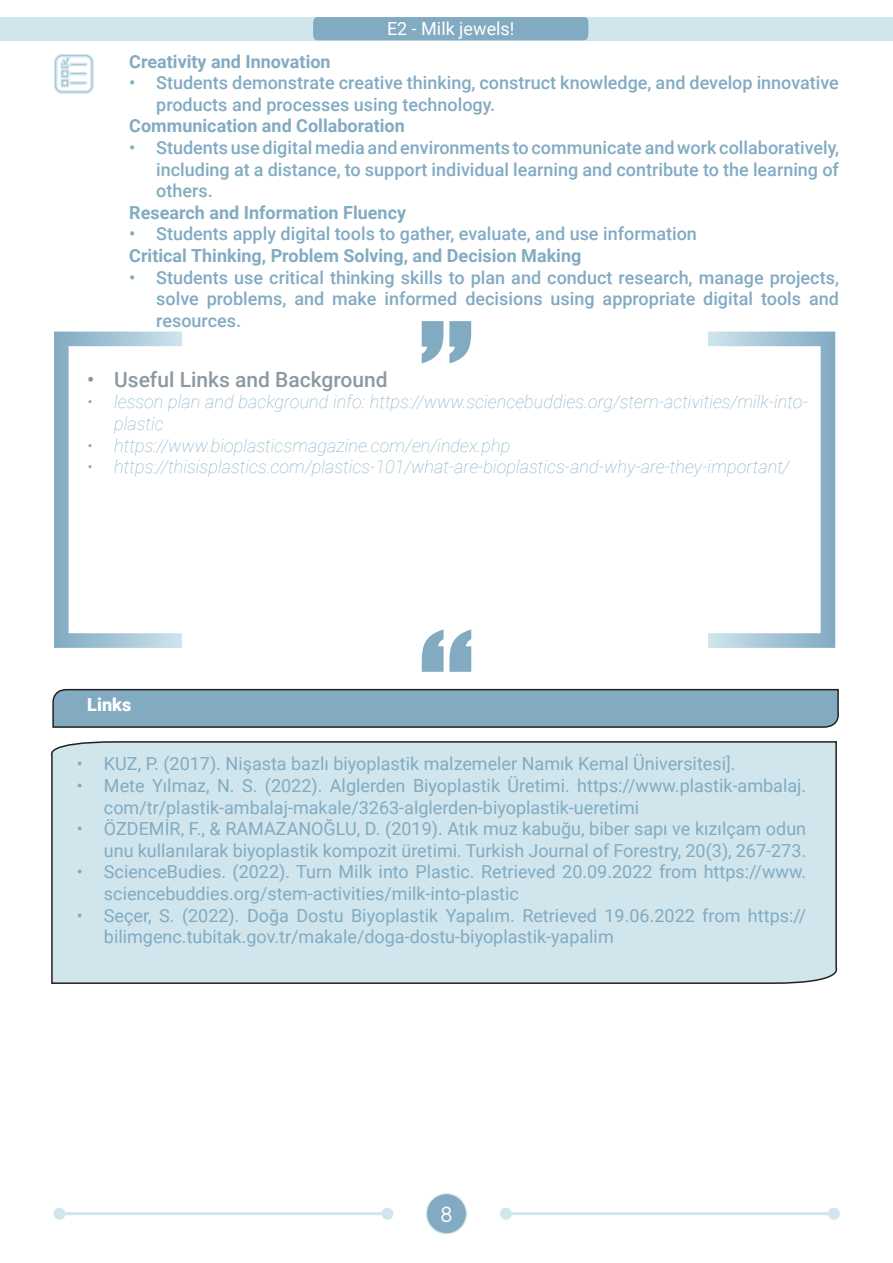
<style>
.page{position:relative;width:893px;height:1263px;background:#fff}
.page>*{position:absolute;margin:0;border:0;box-sizing:border-box;transform-origin:0 0}
.t1{font:164.85px "Impact";color:#82abc2}
.t2{font:500 21px "Roboto";color:#8d99a2}
.t3{font:21px "TG Neuramatica";color:#fff}
.t4{font:18px/21.6px "Roboto";color:#82abc2}
.t5{font:500 18px/21.6px "Roboto";color:#82abc2;text-align:justify}
.t6{font:italic 100 18px/21.6px "Roboto";color:#82abc2}
.t7{font:700 18px "Roboto";color:#82abc2}
.t8{font:18px "Roboto";color:#fff}
.t9{font:900 18px "Roboto";color:#fff}
</style>
<div class="page">
<div style="left:426px;top:1194px;width:40px;height:40px;background:#82abc2;border-radius:50%"></div>
<div style="left:426px;top:1193px;width:41px;height:41px;border:1px solid #d0e5ec;border-radius:50%"></div>
<div style="left:0;top:17px;width:893px;height:23px;background:#d0e5ec"></div>
<div style="left:312px;top:17px;width:277px;height:24px;background:#82abc2"></div>
<hr style="left:506px;top:1212px;width:328px;height:3px;background:#d0e5ec">
<div style="left:500px;top:1208px;width:12px;height:12px;background:#d0e5ec;border-radius:50%"></div>
<div style="left:828px;top:1208px;width:12px;height:12px;background:#d0e5ec;border-radius:50%"></div>
<hr style="left:60px;top:1212px;width:327px;height:3px;background:#d0e5ec">
<div style="left:54px;top:1208px;width:12px;height:12px;background:#d0e5ec;border-radius:50%"></div>
<div style="left:381px;top:1208px;width:12px;height:12px;background:#d0e5ec;border-radius:50%"></div>
<svg style="left:54px;top:54px;width:40px;height:40px"></svg>
<svg style="left:52px;top:688px;width:787px;height:40px;background:#7ea2b7"></svg>
<div style="left:50px;top:741px;width:788px;height:243px;background:#d0e5ec"></div>
<svg style="left:54px;top:332px;width:128px;height:316px"></svg>
<svg style="left:708px;top:332px;width:127px;height:316px"></svg>
<p class="t8" style="left:387px;top:16px;width:129px">E2 - Milk jewels!</p>
<p class="t7" style="left:129px;top:48px;width:203px">Creativity and Innovation</p>
<p class="t5" style="left:156px;top:71px;width:684px;text-indent:-27px">• Students demonstrate creative thinking, construct knowledge, and develop innovative products and processes using technology.</p>
<p class="t7" style="left:129px;top:113px;width:277px">Communication and Collaboration</p>
<p class="t5" style="left:156px;top:136px;width:684px;text-indent:-27px">• Students use digital media and environments to communicate and work collaboratively, including at a distance, to support individual learning and contribute to the learning of others.</p>
<p class="t7" style="left:129px;top:200px;width:278px">Research and Information Fluency</p>
<p class="t5" style="left:129px;top:222px;width:569px">• Students apply digital tools to gather, evaluate, and use information</p>
<p class="t7" style="left:129px;top:243px;width:454px">Critical Thinking, Problem Solving, and Decision Making</p>
<p class="t5" style="left:156px;top:266px;width:684px;text-indent:-27px">• Students use critical thinking skills to plan and conduct research, manage projects, solve problems, and make informed decisions using appropriate digital tools and resources.</p>
<h1 class="t1" style="left:419px;top:259px;width:57px">’’</h1>
<p class="t2" style="left:87px;top:365px;width:302px">• Useful Links and Background</p>
<p class="t6" style="left:114px;top:391px;width:695px;text-indent:-27px">• lesson plan and background info: https://www.sciencebuddies.org/stem-activities/milk-into&shy;plastic</p>
<p class="t6" style="left:87px;top:434px;width:425px">• https://www.bioplasticsmagazine.com/en/index.php</p>
<p class="t6" style="left:87px;top:455px;width:704px">• https://thisisplastics.com/plastics-101/what-are-bioplastics-and-why-are-they-important/</p>
<p class="t9" style="left:87px;top:692px;width:45px">Links</p>
<h1 class="t1" style="left:474px;top:734px;width:57px;rotate:-180deg">’’</h1>
<p class="t4" style="left:77px;top:752px;width:660px">• KUZ, P. (2017). Nişasta bazlı biyoplastik malzemeler Namık Kemal Üniversitesi].</p>
<p class="t4" style="left:104px;top:774px;width:704px;text-indent:-27px">• Mete Yılmaz, N. S. (2022). Alglerden Biyoplastik Üretimi. https://www.plastik-ambalaj. com/tr/plastik-ambalaj-makale/3263-alglerden-biyoplastik-ueretimi</p>
<p class="t4" style="left:77px;top:817px;width:731px;text-align:right">• ÖZDEMİR, F., &amp; RAMAZANOĞLU, D. (2019). Atık muz kabuğu, biber sapı ve kızılçam odun unu kullanılarak biyoplastik kompozit üretimi. Turkish Journal of Forestry, 20(3), 267-273.</p>
<p class="t4" style="left:104px;top:860px;width:704px;text-indent:-27px">• ScienceBudies. (2022). Turn Milk into Plastic. Retrieved 20.09.2022 from https://www. sciencebuddies.org/stem-activities/milk-into-plastic</p>
<p class="t4" style="left:104px;top:904px;width:704px;text-indent:-27px">• Seçer, S. (2022). Doğa Dostu Biyoplastik Yapalım. Retrieved 19.06.2022 from https:// bilimgenc.tubitak.gov.tr/makale/doga-dostu-biyoplastik-yapalim</p>
<p class="t3" style="left:441px;top:1200px;width:13px">8</p>
</div>
